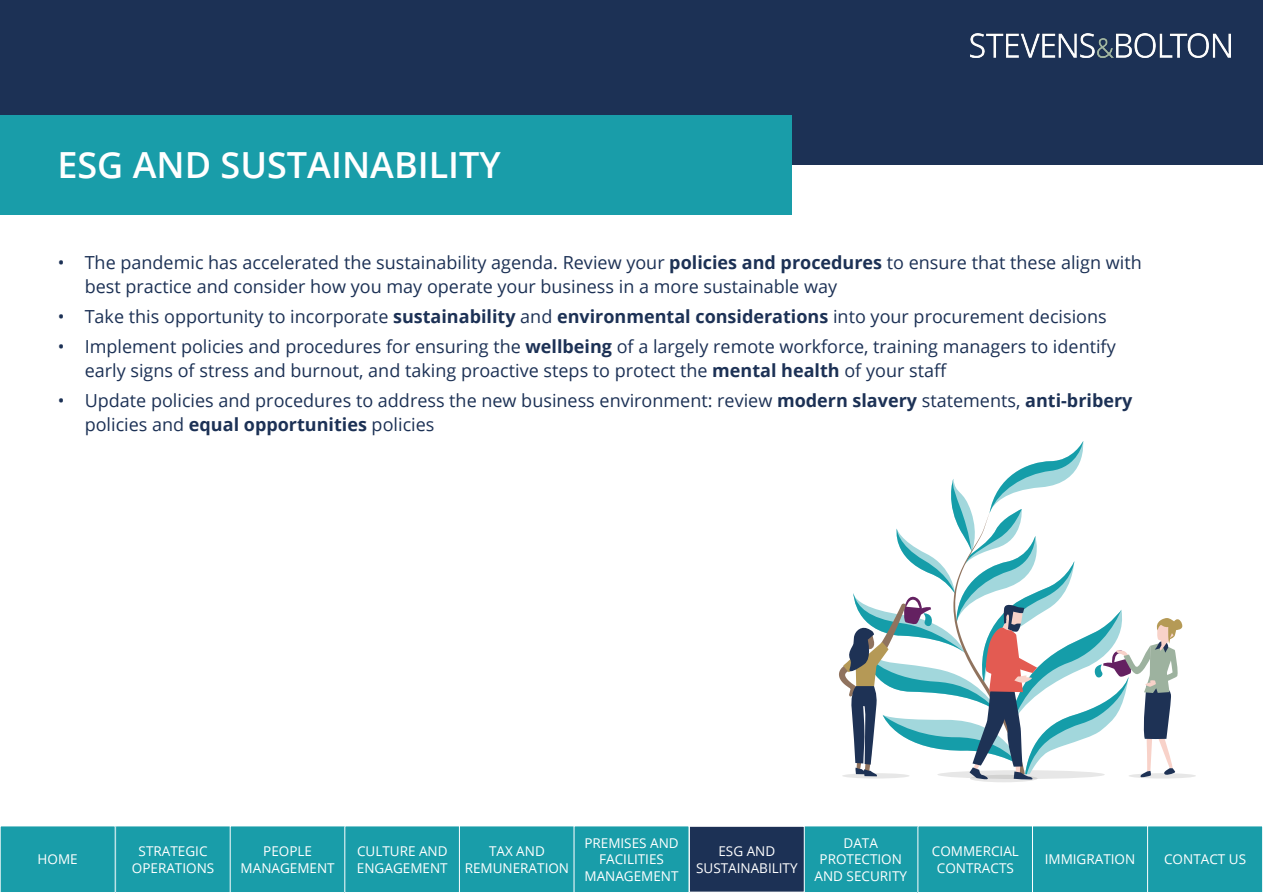
<style>
.page{position:relative;width:1263px;height:893px;background:#fff}
.page>*{position:absolute;margin:0;border:0;box-sizing:border-box;transform-origin:0 0}
.t1{font:600 36px "Open Sans";color:#fff}
.t2{font:18px/24px "Open Sans";color:#1c3155}
.t3{font:13.5px/16.5px "Open Sans";color:#fff;text-align:center}
.s1{font-weight:700}
</style>
<div class="page">
<div style="left:803px;top:826px;width:115px;height:66px;background:#199da9"></div>
<div style="left:803px;top:826px;width:115px;height:67px;border:1px solid #fff"></div>
<div style="left:918px;top:826px;width:115px;height:66px;background:#199da9"></div>
<div style="left:918px;top:826px;width:115px;height:67px;border:1px solid #fff"></div>
<div style="left:1032px;top:826px;width:115px;height:66px;background:#199da9"></div>
<div style="left:1032px;top:826px;width:116px;height:67px;border:1px solid #fff"></div>
<div style="left:116px;top:826px;width:115px;height:66px;background:#199da9"></div>
<div style="left:115px;top:826px;width:116px;height:67px;border:1px solid #fff"></div>
<div style="left:230px;top:826px;width:115px;height:66px;background:#199da9"></div>
<div style="left:230px;top:826px;width:115px;height:67px;border:1px solid #fff"></div>
<div style="left:345px;top:826px;width:115px;height:66px;background:#199da9"></div>
<div style="left:345px;top:826px;width:115px;height:67px;border:1px solid #fff"></div>
<div style="left:459px;top:826px;width:115px;height:66px;background:#199da9"></div>
<div style="left:459px;top:826px;width:116px;height:67px;border:1px solid #fff"></div>
<div style="left:574px;top:826px;width:115px;height:66px;background:#199da9"></div>
<div style="left:574px;top:826px;width:115px;height:67px;border:1px solid #fff"></div>
<div style="left:1147px;top:826px;width:115px;height:66px;background:#199da9"></div>
<div style="left:1147px;top:826px;width:116px;height:67px;border:1px solid #fff"></div>
<div style="left:0;top:826px;width:115px;height:66px;background:#199da9"></div>
<div style="left:0;top:826px;width:115px;height:67px;border:1px solid #fff"></div>
<div style="left:689px;top:826px;width:115px;height:66px;background:#1c3155"></div>
<div style="left:689px;top:826px;width:115px;height:66px;border:1px solid #fff"></div>
<div style="left:0;top:0;width:1263px;height:165px;background:#1c3155"></div>
<div style="left:0;top:115px;width:792px;height:99px;background:#199da9"></div>
<div style="left:1128px;top:773px;width:68px;height:5px;background:#e7e7e7;border-radius:50%"></div>
<div style="left:970px;top:775px;width:67px;height:7px;background:#e7e7e7;border-radius:50%"></div>
<svg style="left:839px;top:441px;width:344px;height:339px"></svg>
<img style="left:970px;top:34px;width:260px;height:23px">
<h1 class="t1" style="left:57px;top:141px;width:445px">ESG AND SUSTAINABILITY</h1>
<p class="t2" style="left:85px;top:250px;width:1058px;text-indent:-27px">• The pandemic has accelerated the sustainability agenda. Review your <span class="s1">policies and procedures</span> to ensure that these align with best practice and consider how you may operate your business in a more sustainable way</p>
<p class="t2" style="left:58px;top:304px;width:1050px">• Take this opportunity to incorporate <span class="s1">sustainability</span> and <span class="s1">environmental considerations</span> into your procurement decisions</p>
<p class="t2" style="left:85px;top:334px;width:1033px;text-indent:-27px">• Implement policies and procedures for ensuring the <span class="s1">wellbeing</span> of a largely remote workforce, training managers to identify early signs of stress and burnout, and taking proactive steps to protect the <span class="s1">mental health</span> of your staff</p>
<p class="t2" style="left:85px;top:388px;width:1049px;text-indent:-27px">• Update policies and procedures to address the new business environment: review <span class="s1">modern slavery</span> statements, <span class="s1">anti-bribery </span>policies and <span class="s1">equal opportunities</span> policies</p>
<p class="t3" style="left:132px;top:843px;width:84px">STRATEGIC<br>OPERATIONS</p>
<p class="t3" style="left:241px;top:843px;width:96px">PEOPLE<br>MANAGEMENT</p>
<p class="t3" style="left:357px;top:843px;width:92px;text-align:left">CULTURE AND<br>ENGAGEMENT</p>
<p class="t3" style="left:465px;top:843px;width:106px">TAX AND<br>REMUNERATION</p>
<p class="t3" style="left:584px;top:834px;width:96px">PREMISES AND<br>FACILITIES<br>MANAGEMENT</p>
<p class="t3" style="left:814px;top:834px;width:94px">DATA<br>PROTECTION<br>AND SECURITY</p>
<p class="t3" style="left:932px;top:843px;width:89px">COMMERCIAL<br>CONTRACTS</p>
<p class="t3" style="left:1045px;top:851px;width:92px">IMMIGRATION</p>
<p class="t3" style="left:696px;top:843px;width:103px">ESG AND<br>SUSTAINABILITY</p>
<p class="t3" style="left:38px;top:851px;width:42px">HOME</p>
<p class="t3" style="left:1164px;top:851px;width:83px">CONTACT US</p>
</div>
